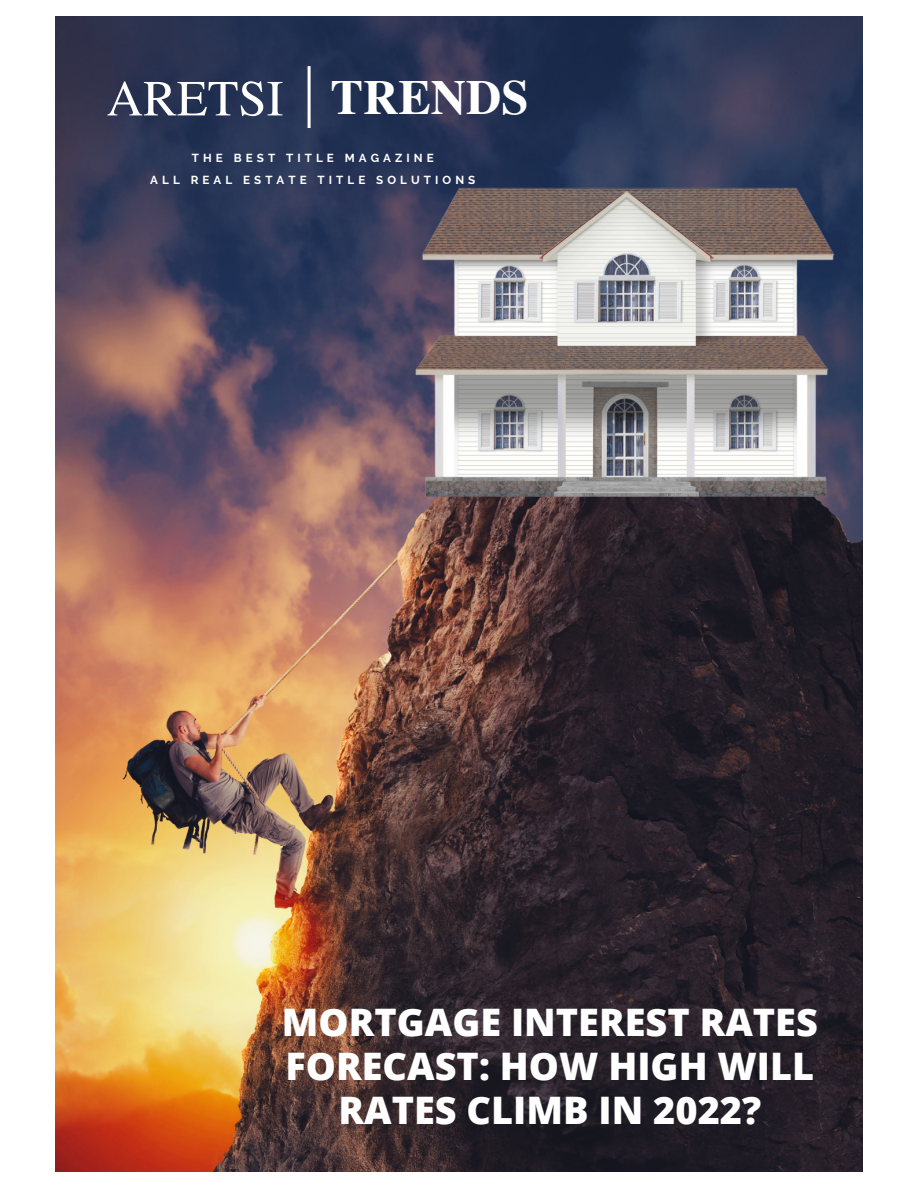
<style>
.page{position:relative;width:918px;height:1188px;background:#fff}
.page>*{position:absolute;margin:0;border:0;box-sizing:border-box;transform-origin:0 0}
.t1{font:50.55px "Te X Gyre Termes";color:#fff}
.t2{font:700 48.75px "Te X Gyre Termes";color:#fff}
.t3{font:800 37.95px/44.1px "Open Sans";color:#fff;text-align:center}
.t4{font:700 11.55px "Raleway";letter-spacing:.35em;color:#fff}
</style>
<div class="page">
<img style="left:56px;top:17px;width:807px;height:1154px">
<svg style="left:308px;top:66px;width:3px;height:62px"></svg>
<p class="t1" style="left:107px;top:62px;width:178px">ARETSI</p>
<p class="t2" style="left:331px;top:60px;width:199px">TRENDS</p>
<p class="t4" style="left:192px;top:151px;width:243px">THE BEST TITLE MAGAZINE</p>
<p class="t4" style="left:150px;top:173px;width:327px">ALL REAL ESTATE TITLE SOLUTIONS</p>
<p class="t3" style="left:282px;top:999px;width:538px">MORTGAGE INTEREST RATES<br>FORECAST: HOW HIGH WILL<br>RATES CLIMB IN 2022?</p>
</div>
